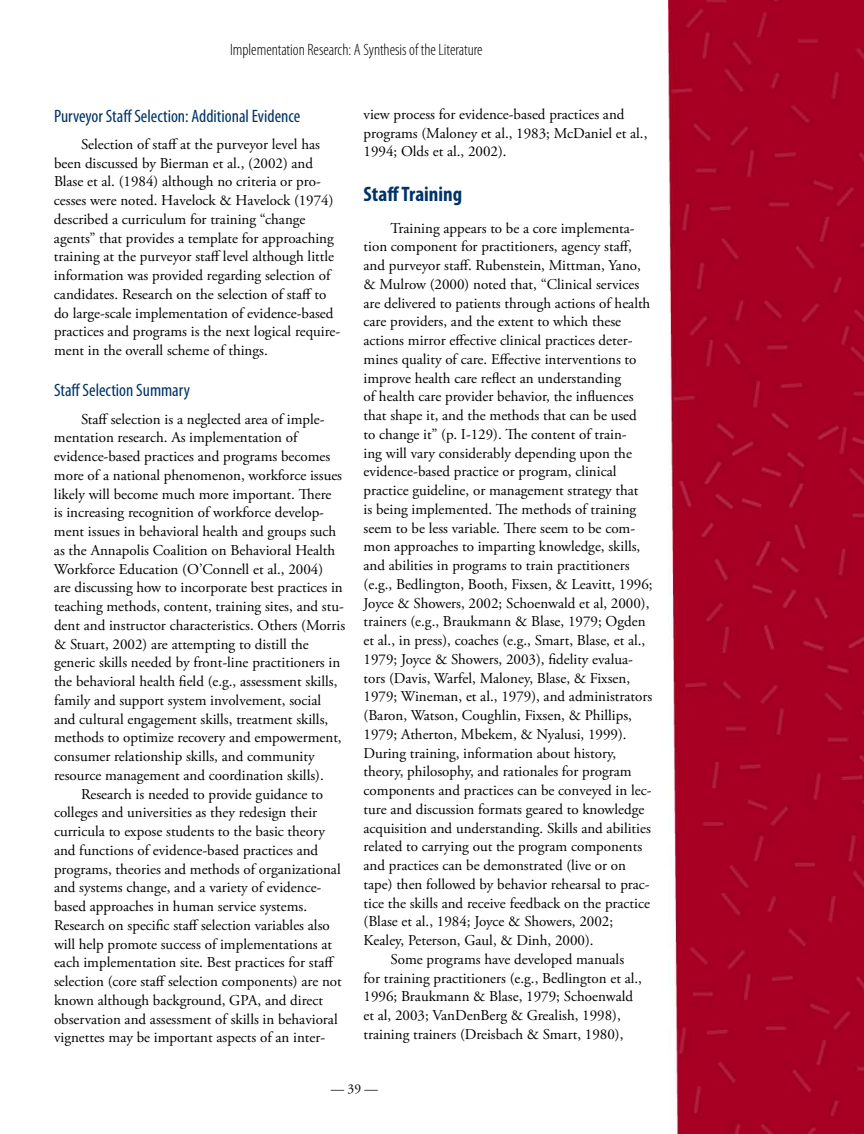
<style>
.page{position:relative;width:864px;height:1134px;background:#fff}
.page>*{position:absolute;margin:0;border:0;box-sizing:border-box;transform-origin:0 0}
.t1{font:700 condensed 21px "Myriad Pro";color:#036}
.t2{font:condensed 18px "Myriad Pro";color:#036}
.t3{font:300 condensed 16.5px "Myriad Pro";color:#000}
.t4{font:15px/18.8px "Adobe Garamond Pro";color:#000}
.t5{font:13.5px "Adobe Garamond Pro";color:#000}
</style>
<div class="page">
<img style="left:668px;top:0;width:196px;height:1134px">
<p class="t3" style="left:230px;top:41px;width:254px">Implementation Research: A Synthesis of the Literature</p>
<p class="t2" style="left:54px;top:106px;width:248px">Purveyor Staff Selection: Additional Evidence</p>
<p class="t4" style="left:54px;top:135px;width:288px;text-indent:27px">Selection of staff at the purveyor level has been discussed by Bierman et al., (2002) and Blase et al. (1984) although no criteria or pro&shy;cesses were noted. Havelock &amp; Havelock (1974) described a curriculum for training “change agents” that provides a template for approaching training at the purveyor staff level although little information was provided regarding selection of candidates. Research on the selection of staff to do large-scale implementation of evidence-based practices and programs is the next logical require&shy;ment in the overall scheme of things.</p>
<p class="t2" style="left:54px;top:381px;width:138px">Staff Selection Summary</p>
<p class="t4" style="left:54px;top:410px;width:293px;text-indent:27px">Staff selection is a neglected area of imple&shy;mentation research. As implementation of evidence-based practices and programs becomes more of a national phenomenon, workforce issues likely will become much more important. There<br>is increasing recognition of workforce develop&shy;ment issues in behavioral health and groups such as the Annapolis Coalition on Behavioral Health Workforce Education (O’Connell et al., 2004)<br>are discussing how to incorporate best practices in teaching methods, content, training sites, and stu&shy;dent and instructor characteristics. Others (Morris &amp; Stuart, 2002) are attempting to distill the generic skills needed by front-line practitioners in the behavioral health field (e.g., assessment skills, family and support system involvement, social and cultural engagement skills, treatment skills, methods to optimize recovery and empowerment, consumer relationship skills, and community resource management and coordination skills).</p>
<p class="t4" style="left:54px;top:785px;width:289px;text-indent:27px">Research is needed to provide guidance to colleges and universities as they redesign their curricula to expose students to the basic theory and functions of evidence-based practices and programs, theories and methods of organizational and systems change, and a variety of evidence&shy;based approaches in human service systems.<br>Research on specific staff selection variables also will help promote success of implementations at each implementation site. Best practices for staff selection (core staff selection components) are not known although background, GPA, and direct observation and assessment of skills in behavioral vignettes may be important aspects of an inter-</p>
<p class="t4" style="left:364px;top:105px;width:285px">view process for evidence-based practices and programs (Maloney et al., 1983; McDaniel et al.,<br>1994; Olds et al., 2002).</p>
<h1 class="t1" style="left:364px;top:182px;width:100px">Staff Training</h1>
<p class="t4" style="left:391px;top:219px;width:246px">Training appears to be a core implementa-</p>
<p class="t4" style="left:364px;top:238px;width:270px">tion component for practitioners, agency staff,</p>
<p class="t4" style="left:364px;top:257px;width:279px">and purveyor staff. Rubenstein, Mittman, Yano,</p>
<p class="t4" style="left:364px;top:275px;width:277px">&amp; Mulrow (2000) noted that, “Clinical services</p>
<p class="t4" style="left:364px;top:294px;width:288px">are delivered to patients through actions of health</p>
<p class="t4" style="left:364px;top:313px;width:259px">care providers, and the extent to which these</p>
<p class="t4" style="left:364px;top:332px;width:270px">actions mirror effective clinical practices deter-</p>
<p class="t4" style="left:364px;top:350px;width:274px">mines quality of care. Effective interventions to</p>
<p class="t4" style="left:364px;top:369px;width:259px">improve health care reflect an understanding</p>
<p class="t4" style="left:364px;top:388px;width:271px">of health care provider behavior, the influences</p>
<p class="t4" style="left:364px;top:407px;width:275px">that shape it, and the methods that can be used</p>
<p class="t4" style="left:364px;top:425px;width:265px">to change it” (p. I-129). The content of train-</p>
<p class="t4" style="left:364px;top:444px;width:270px">ing will vary considerably depending upon the</p>
<p class="t4" style="left:364px;top:463px;width:254px">evidence-based practice or program, clinical</p>
<p class="t4" style="left:364px;top:482px;width:276px">practice guideline, or management strategy that</p>
<p class="t4" style="left:364px;top:500px;width:274px">is being implemented. The methods of training</p>
<p class="t4" style="left:364px;top:519px;width:273px">seem to be less variable. There seem to be com-</p>
<p class="t4" style="left:364px;top:538px;width:278px">mon approaches to imparting knowledge, skills,</p>
<p class="t4" style="left:364px;top:557px;width:267px">and abilities in programs to train practitioners</p>
<p class="t4" style="left:364px;top:575px;width:291px">(e.g., Bedlington, Booth, Fixsen, &amp; Leavitt, 1996;</p>
<p class="t4" style="left:364px;top:594px;width:287px">Joyce &amp; Showers, 2002; Schoenwald et al, 2000),</p>
<p class="t4" style="left:364px;top:613px;width:283px">trainers (e.g., Braukmann &amp; Blase, 1979; Ogden</p>
<p class="t4" style="left:364px;top:632px;width:283px">et al., in press), coaches (e.g., Smart, Blase, et al.,</p>
<p class="t4" style="left:364px;top:650px;width:271px">1979; Joyce &amp; Showers, 2003), fidelity evalua-</p>
<p class="t4" style="left:364px;top:669px;width:268px">tors (Davis, Warfel, Maloney, Blase, &amp; Fixsen,</p>
<p class="t4" style="left:364px;top:688px;width:290px">1979; Wineman, et al., 1979), and administrators</p>
<p class="t4" style="left:364px;top:707px;width:270px">(Baron, Watson, Coughlin, Fixsen, &amp; Phillips,</p>
<p class="t4" style="left:364px;top:725px;width:265px">1979; Atherton, Mbekem, &amp; Nyalusi, 1999).</p>
<p class="t4" style="left:364px;top:744px;width:254px">During training, information about history,</p>
<p class="t4" style="left:364px;top:763px;width:270px">theory, philosophy, and rationales for program</p>
<p class="t4" style="left:364px;top:782px;width:289px">components and practices can be conveyed in lec-</p>
<p class="t4" style="left:364px;top:800px;width:282px">ture and discussion formats geared to knowledge</p>
<p class="t4" style="left:364px;top:819px;width:289px">acquisition and understanding. Skills and abilities</p>
<p class="t4" style="left:364px;top:838px;width:280px">related to carrying out the program components</p>
<p class="t4" style="left:364px;top:857px;width:264px">and practices can be demonstrated (live or on</p>
<p class="t4" style="left:364px;top:875px;width:288px">tape) then followed by behavior rehearsal to prac-</p>
<p class="t4" style="left:364px;top:894px;width:288px">tice the skills and receive feedback on the practice</p>
<p class="t4" style="left:364px;top:913px;width:251px">(Blase et al., 1984; Joyce &amp; Showers, 2002;</p>
<p class="t4" style="left:364px;top:932px;width:231px">Kealey, Peterson, Gaul, &amp; Dinh, 2000).</p>
<p class="t4" style="left:391px;top:950px;width:235px">Some programs have developed manuals</p>
<p class="t4" style="left:364px;top:969px;width:280px">for training practitioners (e.g., Bedlington et al.,</p>
<p class="t4" style="left:364px;top:988px;width:271px">1996; Braukmann &amp; Blase, 1979; Schoenwald</p>
<p class="t4" style="left:364px;top:1007px;width:259px">et al, 2003; VanDenBerg &amp; Grealish, 1998),</p>
<p class="t4" style="left:364px;top:1025px;width:261px">training trainers (Dreisbach &amp; Smart, 1980),</p>
<p class="t5" style="left:331px;top:1080px;width:49px">—39—</p>
</div>
